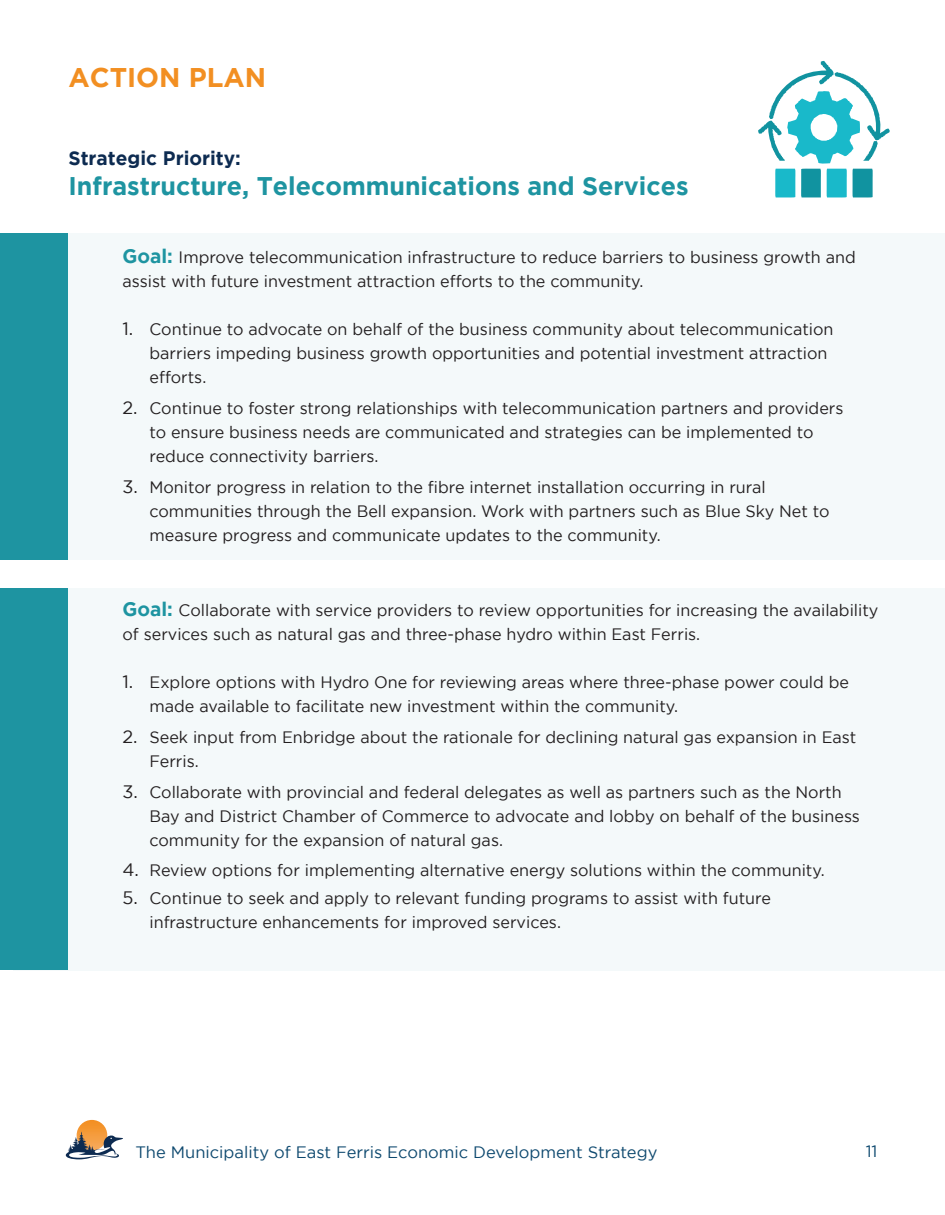
<style>
.page{position:relative;width:945px;height:1215px;background:#fff}
.page>*{position:absolute;margin:0;border:0;box-sizing:border-box;transform-origin:0 0}
.t1{font:700 27px "Gotham";color:#f28f22}
.t2{font:700 25.5px "Gotham";color:#1e94a1}
.t3{font:700 19.5px "Gotham";color:#0d2b51}
.t4{font:16.5px/24px "Gotham";color:#231f20}
.t5{font:16.5px "Gotham";color:#0e496f}
.s1{font-weight:700;font-size:19.5px;color:#1e94a1}
.s2{font-size:18px}
</style>
<div class="page">
<div style="left:77px;top:1120px;width:30px;height:31px;background:#f4942c;border-radius:15px"></div>
<svg style="left:66px;top:1131px;width:57px;height:28px"></svg>
<div style="left:14px;top:588px;width:931px;height:382px;background:#f4f9fa"></div>
<div style="left:14px;top:234px;width:931px;height:326px;background:#f4f9fa"></div>
<svg style="left:758px;top:61px;width:132px;height:137px"></svg>
<div style="left:0;top:234px;width:68px;height:326px;background:#1e94a1"></div>
<div style="left:0;top:588px;width:68px;height:382px;background:#1e94a1"></div>
<h1 class="t1" style="left:69px;top:62px;width:199px">ACTION PLAN</h1>
<p class="t3" style="left:69px;top:147px;width:174px">Strategic Priority:</p>
<h2 class="t2" style="left:69px;top:171px;width:622px">Infrastructure, Telecommunications and Services</h2>
<p class="t4" style="left:123px;top:245px;width:735px"><span class="s1">Goal:</span> Improve telecommunication infrastructure to reduce barriers to business growth and assist with future investment attraction efforts to the community.</p>
<p class="t4" style="left:150px;top:317px;width:686px;text-indent:-27px"><span class="s2">1.</span> Continue to advocate on behalf of the business community about telecommunication barriers impeding business growth opportunities and potential investment attraction efforts.</p>
<p class="t4" style="left:150px;top:396px;width:696px;text-indent:-27px"><span class="s2">2.</span> Continue to foster strong relationships with telecommunication partners and providers to ensure business needs are communicated and strategies can be implemented to reduce connectivity barriers.</p>
<p class="t4" style="left:150px;top:475px;width:682px;text-indent:-27px"><span class="s2">3.</span> Monitor progress in relation to the fibre internet installation occurring in rural communities through the Bell expansion. Work with partners such as Blue Sky Net to measure progress and communicate updates to the community.</p>
<p class="t4" style="left:122px;top:598px;width:758px"><span class="s1">Goal:</span> Collaborate with service providers to review opportunities for increasing the availability of services such as natural gas and three-phase hydro within East Ferris.</p>
<p class="t4" style="left:150px;top:670px;width:701px;text-indent:-27px"><span class="s2">1.</span> Explore options with Hydro One for reviewing areas where three-phase power could be made available to facilitate new investment within the community.</p>
<p class="t4" style="left:150px;top:725px;width:708px;text-indent:-27px"><span class="s2">2.</span> Seek input from Enbridge about the rationale for declining natural gas expansion in East<br>Ferris.</p>
<p class="t4" style="left:150px;top:780px;width:712px;text-indent:-27px"><span class="s2">3.</span> Collaborate with provincial and federal delegates as well as partners such as the North<br>Bay and District Chamber of Commerce to advocate and lobby on behalf of the business community for the expansion of natural gas.</p>
<p class="t4" style="left:123px;top:858px;width:704px"><span class="s2">4.</span> Review options for implementing alternative energy solutions within the community.</p>
<p class="t4" style="left:150px;top:886px;width:623px;text-indent:-27px"><span class="s2">5.</span> Continue to seek and apply to relevant funding programs to assist with future infrastructure enhancements for improved services.</p>
<p class="t5" style="left:136px;top:1143px;width:523px">The Municipality of East Ferris Economic Development Strategy</p>
<p class="t5" style="left:866px;top:1142px;width:13px">11</p>
</div>
